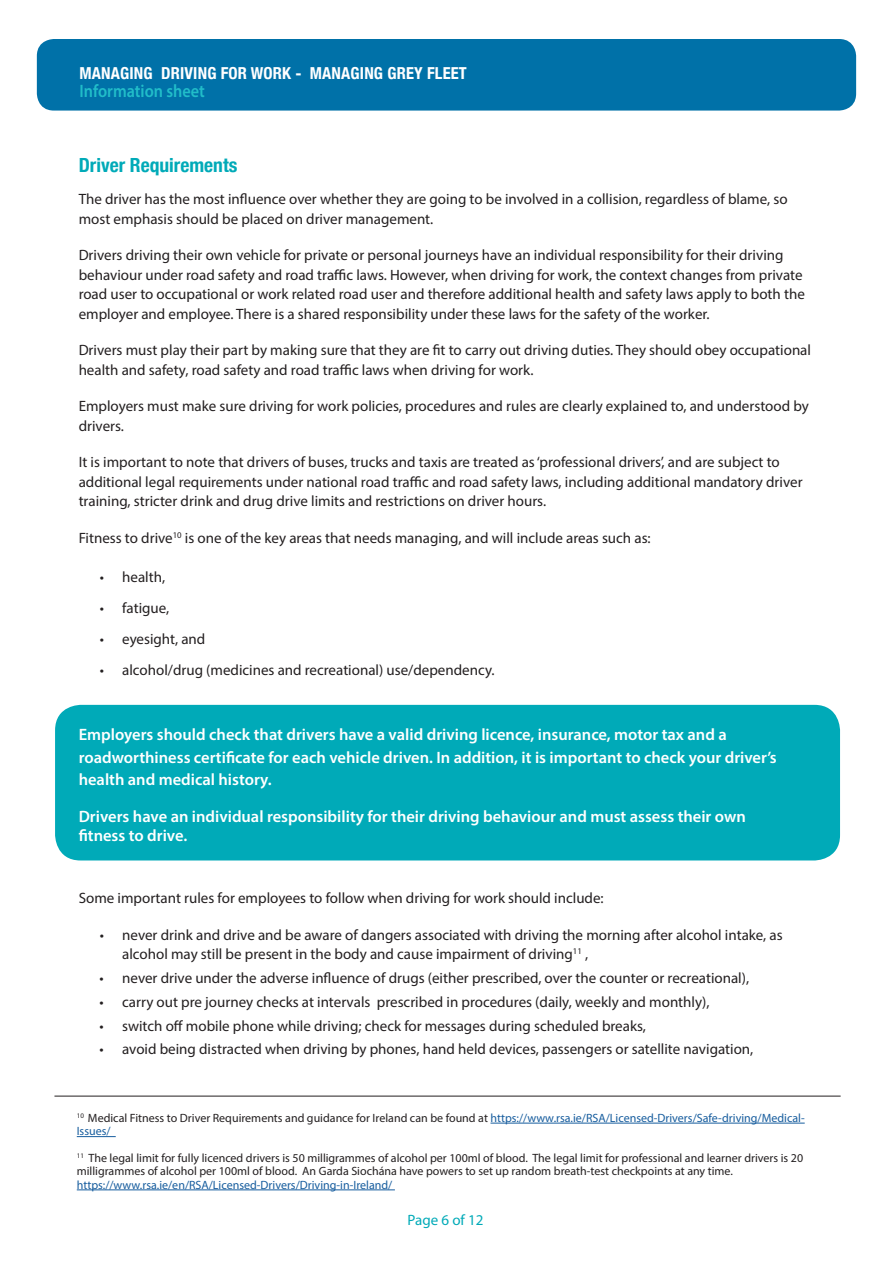
<style>
.page{position:relative;width:893px;height:1263px;background:#fff}
.page>*{position:absolute;margin:0;border:0;box-sizing:border-box;transform-origin:0 0}
.t1{font:700 condensed 19.5px "Helvetica Neue";color:#00aab8}
.t2{font:600 18px "Myriad Pro";color:#21bdc9;scale:.9 1}
.t3{font:600 16.5px/22.5px "Myriad Pro";color:#fff}
.t4{font:700 condensed 16.5px "Helvetica Neue";letter-spacing:.01em;color:#fff}
.t5{font:15px/19.5px "Myriad Pro";color:#231f20}
.t6{font:15px "Myriad Pro";color:#00aab8}
.t7{font:12px/13.5px "Myriad Pro";color:#231f20}
.t8{font:12px/13.5px "Myriad Pro";color:#175d9e}
.s1{color:#231f20}
</style>
<div class="page">
<div style="left:37px;top:39px;width:819px;height:72px;background:#0071a8;border-radius:17px"></div>
<div style="left:55px;top:705px;width:785px;height:155px;background:#00aab8;border-radius:26px"></div>
<hr style="left:490px;top:1123px;width:315px;height:1px;background:#175d9e">
<hr style="left:77px;top:1136px;width:39px;height:1px;background:#175d9e">
<hr style="left:77px;top:1189px;width:318px;height:1px;background:#175d9e">
<hr style="left:54px;top:1096px;width:787px;height:1px;background:#231f20">
<p class="t4" style="left:80px;top:59px;width:389px">MANAGING DRIVING FOR WORK - MANAGING GREY FLEET</p>
<p class="t2" style="left:80px;top:79px;width:141px">Information sheet</p>
<h1 class="t1" style="left:79px;top:149px;width:160px">Driver Requirements</h1>
<p class="t5" style="left:79px;top:189px;width:710px">The driver has the most influence over whether they are going to be involved in a collision, regardless of blame, so most emphasis should be placed on driver management.</p>
<p class="t5" style="left:79px;top:245px;width:728px">Drivers driving their own vehicle for private or personal journeys have an individual responsibility for their driving behaviour under road safety and road traffic laws. However, when driving for work, the context changes from private road user to occupational or work related road user and therefore additional health and safety laws apply to both the employer and employee. There is a shared responsibility under these laws for the safety of the worker.</p>
<p class="t5" style="left:79px;top:340px;width:734px">Drivers must play their part by making sure that they are fit to carry out driving duties. They should obey occupational health and safety, road safety and road traffic laws when driving for work.</p>
<p class="t5" style="left:79px;top:396px;width:732px">Employers must make sure driving for work policies, procedures and rules are clearly explained to, and understood by drivers.</p>
<p class="t5" style="left:79px;top:452px;width:725px">It is important to note that drivers of buses, trucks and taxis are treated as ‘professional drivers’, and are subject to additional legal requirements under national road traffic and road safety laws, including additional mandatory driver training, stricter drink and drug drive limits and restrictions on driver hours.</p>
<p class="t5" style="left:79px;top:528px;width:574px">Fitness to drive<sup>10</sup> is one of the key areas that needs managing, and will include areas such as:</p>
<p class="t5" style="left:100px;top:567px;width:67px">• health,</p>
<p class="t5" style="left:100px;top:598px;width:71px">• fatigue,</p>
<p class="t5" style="left:100px;top:629px;width:107px">• eyesight, and</p>
<p class="t5" style="left:100px;top:660px;width:396px">• alcohol/drug (medicines and recreational) use/dependency.</p>
<p class="t3" style="left:79px;top:723px;width:700px">Employers should check that drivers have a valid driving licence, insurance, motor tax and a roadworthiness certificate for each vehicle driven. In addition, it is important to check your driver’s health and medical history.</p>
<p class="t3" style="left:79px;top:806px;width:669px;line-height:19.5px">Drivers have an individual responsibility for their driving behaviour and must assess their own fitness to drive.</p>
<p class="t5" style="left:79px;top:888px;width:526px">Some important rules for employees to follow when driving for work should include:</p>
<p class="t5" style="left:122px;top:925px;width:662px;text-indent:-22px">• never drink and drive and be aware of dangers associated with driving the morning after alcohol intake, as alcohol may still be present in the body and cause impairment of driving<sup>11</sup> ,</p>
<p class="t5" style="left:100px;top:968px;width:651px">• never drive under the adverse influence of drugs (either prescribed, over the counter or recreational),</p>
<p class="t5" style="left:100px;top:992px;width:611px">• carry out pre journey checks at intervals prescribed in procedures (daily, weekly and monthly),</p>
<p class="t5" style="left:100px;top:1016px;width:548px">• switch off mobile phone while driving; check for messages during scheduled breaks,</p>
<p class="t5" style="left:100px;top:1039px;width:655px">• avoid being distracted when driving by phones, hand held devices, passengers or satellite navigation,</p>
<p class="t8" style="left:77px;top:1111px;width:729px"><sup>10</sup> <span class="s1">Medical Fitness to Driver Requirements and guidance for Ireland can be found at</span> https://www.rsa.ie/RSA/Licensed-Drivers/Safe-driving/Medical-<br>Issues/</p>
<p class="t7" style="left:77px;top:1151px;width:728px"><sup>11</sup> The legal limit for fully licenced drivers is 50 milligrammes of alcohol per 100ml of blood. The legal limit for professional and learner drivers is 20 milligrammes of alcohol per 100ml of blood. An Garda Siochána have powers to set up random breath-test checkpoints at any time.</p>
<p class="t8" style="left:77px;top:1178px;width:317px">https://www.rsa.ie/en/RSA/Licensed-Drivers/Driving-in-Ireland/</p>
<p class="t6" style="left:408px;top:1211px;width:77px">Page 6 of 12</p>
</div>
